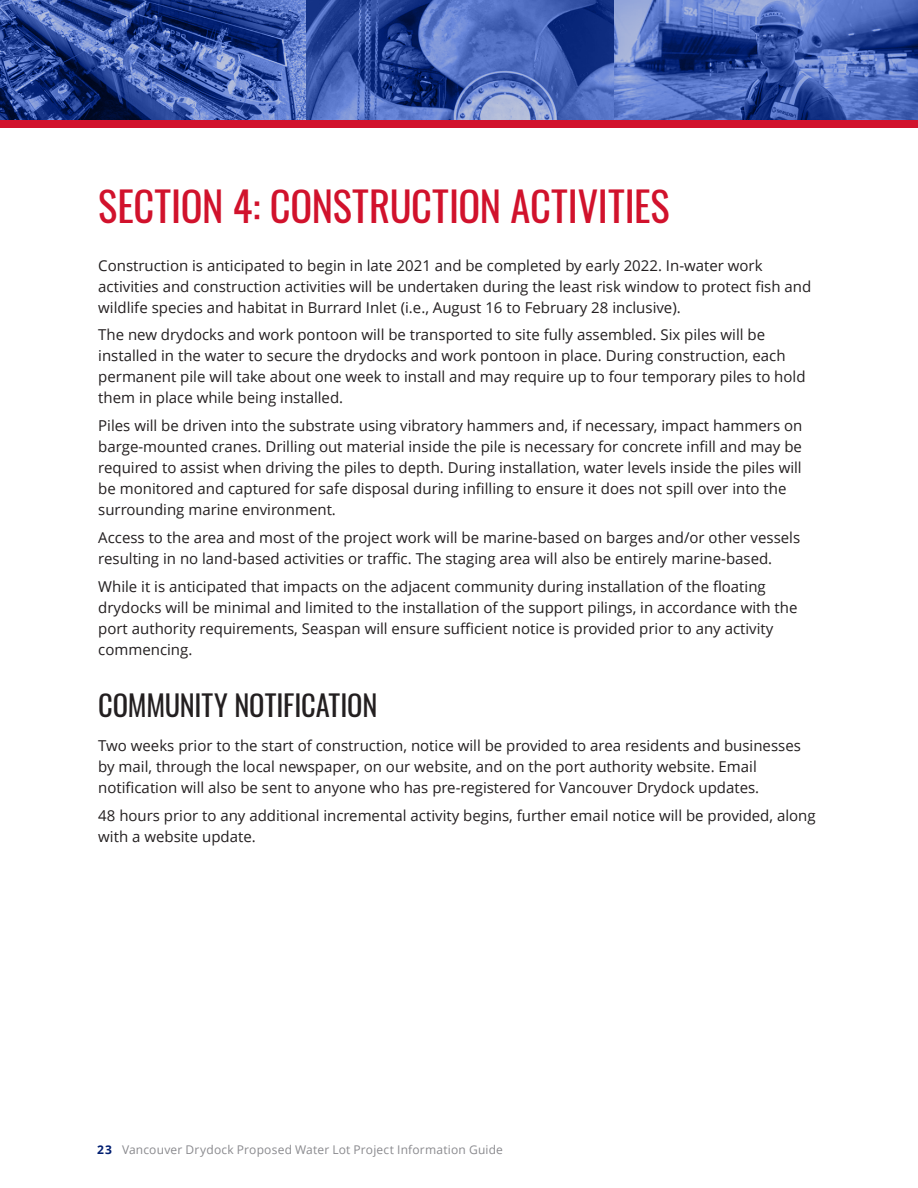
<style>
.page{position:relative;width:918px;height:1188px;background:#fff}
.page>*{position:absolute;margin:0;border:0;box-sizing:border-box;transform-origin:0 0}
.Section_Header{font:40.5px "Oswald";letter-spacing:-.005em;color:#d1122c}
.Subhead_Black{font:28.5px "Oswald";letter-spacing:-.01em;color:#231f20}
.t1{font:15px/21px "Open Sans";color:#231f20}
.t2{font:12px "Open Sans";letter-spacing:.015em;color:#8a8a8e}
.s1{font-weight:700;color:#001e71}
</style>
<div class="page">
<svg style="left:0;top:0;width:918px;height:120px;background:#415ca8"></svg>
<div style="left:0;top:120px;width:918px;height:8px;background:#d1122c"></div>
<p class="Section_Header" style="left:98px;top:170px;width:573px">SECTION 4: CONSTRUCTION ACTIVITIES</p>
<p class="t1" style="left:98px;top:254px;width:715px">Construction is anticipated to begin in late 2021 and be completed by early 2022. In-water work activities and construction activities will be undertaken during the least risk window to protect fish and wildlife species and habitat in Burrard Inlet (i.e., August 16 to February 28 inclusive).</p>
<p class="t1" style="left:98px;top:324px;width:709px">The new drydocks and work pontoon will be transported to site fully assembled. Six piles will be installed in the water to secure the drydocks and work pontoon in place. During construction, each permanent pile will take about one week to install and may require up to four temporary piles to hold them in place while being installed.</p>
<p class="t1" style="left:98px;top:415px;width:706px">Piles will be driven into the substrate using vibratory hammers and, if necessary, impact hammers on barge-mounted cranes. Drilling out material inside the pile is necessary for concrete infill and may be required to assist when driving the piles to depth. During installation, water levels inside the piles will be monitored and captured for safe disposal during infilling to ensure it does not spill over into the surrounding marine environment.</p>
<p class="t1" style="left:98px;top:527px;width:703px">Access to the area and most of the project work will be marine-based on barges and/or other vessels resulting in no land-based activities or traffic. The staging area will also be entirely marine-based.</p>
<p class="t1" style="left:98px;top:575px;width:701px">While it is anticipated that impacts on the adjacent community during installation of the floating drydocks will be minimal and limited to the installation of the support pilings, in accordance with the port authority requirements, Seaspan will ensure sufficient notice is provided prior to any activity commencing.</p>
<p class="Subhead_Black" style="left:98px;top:680px;width:281px">COMMUNITY NOTIFICATION</p>
<p class="t1" style="left:98px;top:735px;width:704px">Two weeks prior to the start of construction, notice will be provided to area residents and businesses by mail, through the local newspaper, on our website, and on the port authority website. Email notification will also be sent to anyone who has pre-registered for Vancouver Drydock updates.</p>
<p class="t1" style="left:98px;top:805px;width:719px">48 hours prior to any additional incremental activity begins, further email notice will be provided, along with a website update.</p>
<p class="t2" style="left:97px;top:1141px;width:407px"><span class="s1">23</span> Vancouver Drydock Proposed Water Lot Project Information Guide</p>
</div>
